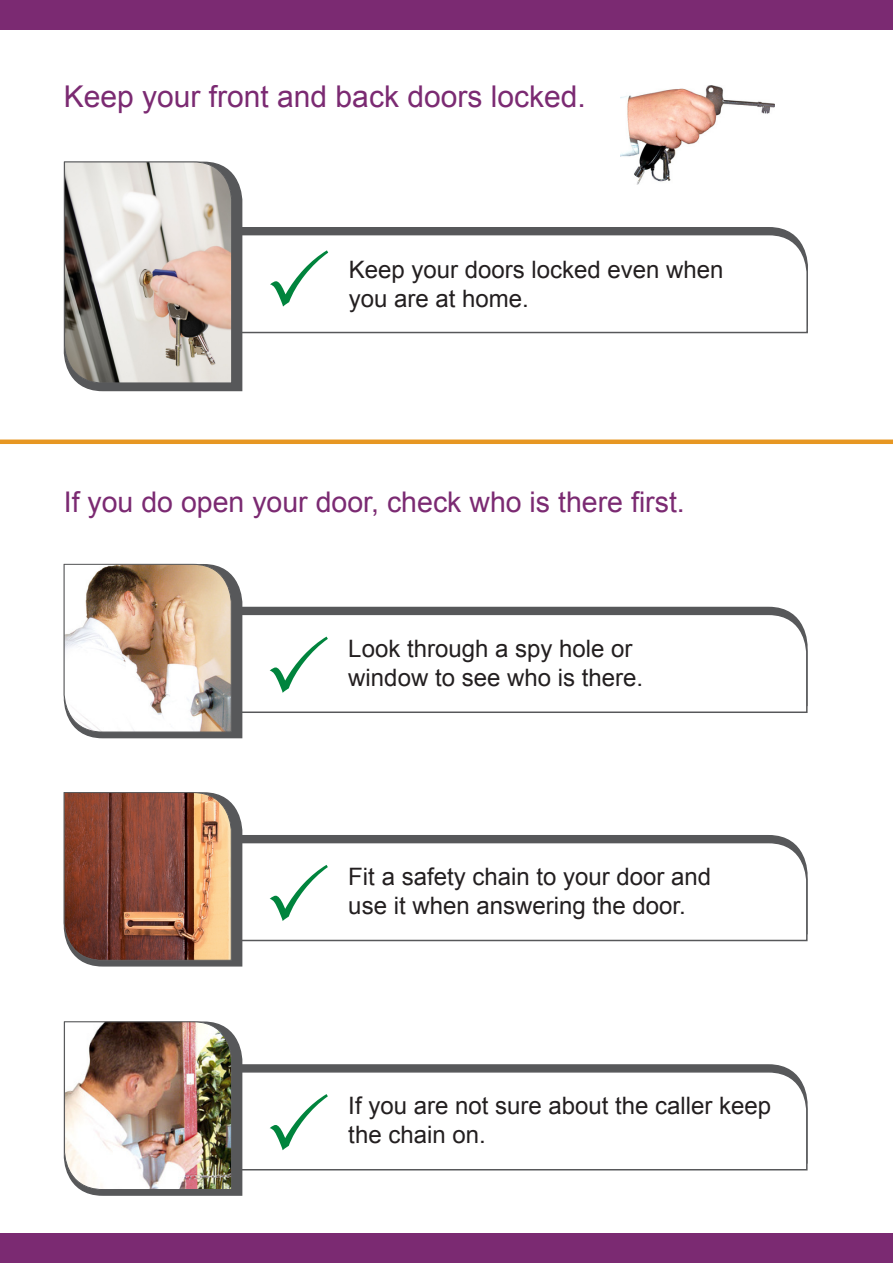
<style>
.page{position:relative;width:893px;height:1263px;background:#fff}
.page>*{position:absolute;margin:0;border:0;box-sizing:border-box;transform-origin:0 0}
.t1{font:30px "Arial";color:#7b2a72}
.t2{font:28.5px "Arial";color:#7b2a72}
.t3{font:24px/28.8px "Arial";color:#231f20}
</style>
<div class="page">
<div style="left:0;top:439px;width:893px;height:5px;background:#e79722"></div>
<div style="left:243px;top:227px;width:548px;height:6px;background:#57585a"></div>
<svg style="left:243px;top:233px;width:565px;height:101px"></svg>
<svg style="left:63px;top:161px;width:180px;height:231px;background:#c1bab5"></svg>
<img style="left:621px;top:85px;width:154px;height:100px">
<div style="left:243px;top:835px;width:548px;height:6px;background:#57585a"></div>
<svg style="left:243px;top:1064px;width:548px;height:6px;background:#5f6062"></svg>
<svg style="left:243px;top:841px;width:565px;height:101px"></svg>
<svg style="left:243px;top:1070px;width:565px;height:101px"></svg>
<svg style="left:63px;top:792px;width:180px;height:175px;background:#94614d"></svg>
<img style="left:63px;top:1021px;width:180px;height:175px">
<svg style="left:243px;top:606px;width:548px;height:7px;background:#6a6b6d"></svg>
<svg style="left:243px;top:613px;width:565px;height:100px"></svg>
<img style="left:63px;top:563px;width:180px;height:176px">
<div style="left:0;top:0;width:893px;height:30px;background:#7b2a72"></div>
<div style="left:0;top:1233px;width:893px;height:30px;background:#7b2a72"></div>
<svg style="left:256px;top:856px;width:80px;height:76px"></svg>
<svg style="left:256px;top:1086px;width:80px;height:76px"></svg>
<svg style="left:256px;top:628px;width:80px;height:76px"></svg>
<svg style="left:256px;top:242px;width:80px;height:76px"></svg>
<p class="t1" style="left:64px;top:77px;width:523px">Keep your front and back doors locked.</p>
<p class="t3" style="left:349px;top:256px;width:376px">Keep your doors locked even when you are at home.</p>
<p class="t2" style="left:64px;top:484px;width:623px">If you do open your door, check who is there first.</p>
<p class="t3" style="left:348px;top:634px;width:286px">Look through a spy hole or</p>
<p class="t3" style="left:348px;top:663px;width:296px">window to see who is there.</p>
<p class="t3" style="left:348px;top:862px;width:364px">Fit a safety chain to your door and</p>
<p class="t3" style="left:348px;top:891px;width:339px">use it when answering the door.</p>
<p class="t3" style="left:348px;top:1092px;width:424px">If you are not sure about the caller keep the chain on.</p>
</div>
